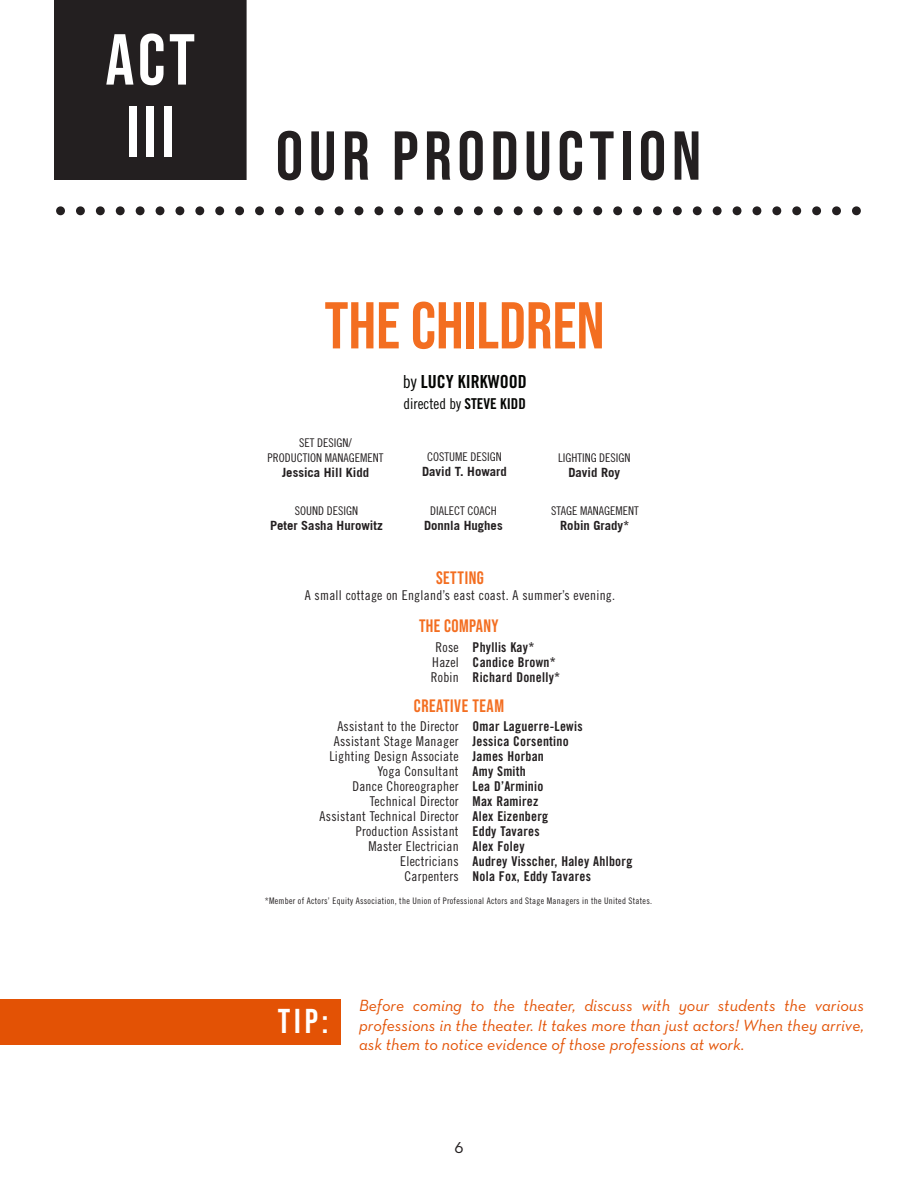
<style>
.page{position:relative;width:918px;height:1188px;background:#fff}
.page>*{position:absolute;margin:0;border:0;box-sizing:border-box;transform-origin:0 0}
.t1{font:72px "Bebas Neue";letter-spacing:.05em;color:#fff}
.t2{font:69px "Bebas Neue";letter-spacing:.08em;color:#231f20}
.Donors-14{font:66px "Bebas Neue";color:#f36e21}
.t3{font:700 52.5px "Neutraface Text";color:#231f20}
.t4{font:34.5px "Bebas Neue";color:#fff}
.t5{font:18px "Bebas Neue";letter-spacing:.03em;color:#f36e21}
.t6{font:18px "Trade Gothic Bold Cond Twenty";color:#040503}
.t7{font:18px "Neutraface Text";color:#231f20}
.t8{font:italic 16.5px/19.5px "Neutraface Text";color:#e35205;text-align:justify}
.t9{font:15px "Trade Gothic LT Std Cn 18";color:#040503}
.t10{font:13.5px "Trade Gothic LT Std Cn 18";letter-spacing:.02em;color:#231f20}
.t11{font:13.5px "Trade Gothic Bold Cond Twenty";letter-spacing:.02em;color:#231f20}
.t12{font:700 12.75px "Trade Gothic";color:#231f20}
.t13{font:12px "Trade Gothic LT Std Cn 18";color:#231f20}
.t14{font:9px "Trade Gothic LT Std Cn 18";letter-spacing:.03em;color:#231f20}
.s1{font-family:"Trade Gothic LT Std Cn 18"}
.s2{font-family:"Trade Gothic Bold Cond Twenty"}
</style>
<div class="page">
<div style="left:55px;top:1px;width:191px;height:178px;background:#231f20"></div>
<div style="left:54px;top:0;width:193px;height:180px;border:2px solid #231f20"></div>
<div style="left:1px;top:999px;width:340px;height:45px;background:#e35205"></div>
<p class="t1" style="left:105px;top:19px;width:91px">ACT</p>
<p class="t1" style="left:126px;top:91px;width:50px">III</p>
<p class="t2" style="left:276px;top:117px;width:427px">OUR PRODUCTION</p>
<p class="t3" style="left:54px;top:163px;width:810px">.........................................</p>
<p class="Donors-14" style="left:324px;top:288px;width:282px">THE CHILDREN</p>
<p class="t13" style="left:299px;top:436px;width:54px">SET DESIGN/</p>
<p class="t13" style="left:268px;top:450px;width:117px">PRODUCTION MANAGEMENT</p>
<p class="t12" style="left:282px;top:464px;width:89px">Jessica Hill Kidd</p>
<p class="t13" style="left:295px;top:503px;width:65px">SOUND DESIGN</p>
<p class="t12" style="left:270px;top:517px;width:114px">Peter Sasha Hurowitz</p>
<p class="t6" style="left:403px;top:371px;width:125px"><span class="s1">by</span> LUCY KIRKWOOD</p>
<p class="t9" style="left:404px;top:395px;width:124px">directed by <span class="s2">STEVE KIDD</span></p>
<p class="t13" style="left:427px;top:450px;width:76px">COSTUME DESIGN</p>
<p class="t12" style="left:422px;top:464px;width:86px">David T. Howard</p>
<p class="t13" style="left:430px;top:503px;width:68px">DIALECT COACH</p>
<p class="t12" style="left:424px;top:517px;width:80px">Donnla Hughes</p>
<p class="t13" style="left:558px;top:450px;width:74px">LIGHTING DESIGN</p>
<p class="t12" style="left:568px;top:464px;width:53px">David Roy</p>
<p class="t13" style="left:551px;top:503px;width:89px">STAGE MANAGEMENT</p>
<p class="t12" style="left:560px;top:517px;width:71px">Robin Grady*</p>
<p class="t5" style="left:436px;top:567px;width:49px">SETTING</p>
<p class="t10" style="left:305px;top:587px;width:312px">A small cottage on England’s east coast. A summer’s evening.</p>
<p class="t5" style="left:419px;top:616px;width:81px">THE COMPANY</p>
<p class="t11" style="left:436px;top:639px;width:100px"><span class="s1">Rose</span> Phyllis Kay*</p>
<p class="t11" style="left:432px;top:654px;width:125px"><span class="s1">Hazel</span> Candice Brown*</p>
<p class="t11" style="left:431px;top:669px;width:131px"><span class="s1">Robin</span> Richard Donelly*</p>
<p class="t5" style="left:414px;top:695px;width:92px">CREATIVE TEAM</p>
<p class="t10" style="left:337px;top:718px;width:247px">Assistant to the Director <span class="s2">Omar Laguerre-Lewis</span></p>
<p class="t10" style="left:334px;top:733px;width:237px">Assistant Stage Manager <span class="s2">Jessica Corsentino</span></p>
<p class="t10" style="left:329px;top:748px;width:216px">Lighting Design Associate <span class="s2">James Horban</span></p>
<p class="t10" style="left:377px;top:763px;width:150px">Yoga Consultant <span class="s2">Amy Smith</span></p>
<p class="t10" style="left:352px;top:778px;width:193px">Dance Choreographer <span class="s2">Lea D’Arminio</span></p>
<p class="t10" style="left:370px;top:793px;width:170px">Technical Director <span class="s2">Max Ramirez</span></p>
<p class="t10" style="left:320px;top:808px;width:230px">Assistant Technical Director <span class="s2">Alex Eizenberg</span></p>
<p class="t10" style="left:356px;top:823px;width:185px">Production Assistant <span class="s2">Eddy Tavares</span></p>
<p class="t10" style="left:368px;top:838px;width:158px">Master Electrician <span class="s2">Alex Foley</span></p>
<p class="t11" style="left:400px;top:853px;width:234px"><span class="s1">Electricians</span> Audrey Visscher, Haley Ahlborg</p>
<p class="t11" style="left:405px;top:868px;width:188px"><span class="s1">Carpenters</span> Nola Fox, Eddy Tavares</p>
<p class="t14" style="left:265px;top:895px;width:389px">*Member of Actors’ Equity Association, the Union of Professional Actors and Stage Managers in the United States.</p>
<p class="t4" style="left:278px;top:1002px;width:52px">TIP:</p>
<p class="t8" style="left:359px;top:996px;width:506px">Before coming to the theater, discuss with your students the various professions in the theater. It takes more than just actors! When they arrive, ask them to notice evidence of those professions at work.</p>
<p class="t7" style="left:454px;top:1136px;width:11px">6</p>
</div>
